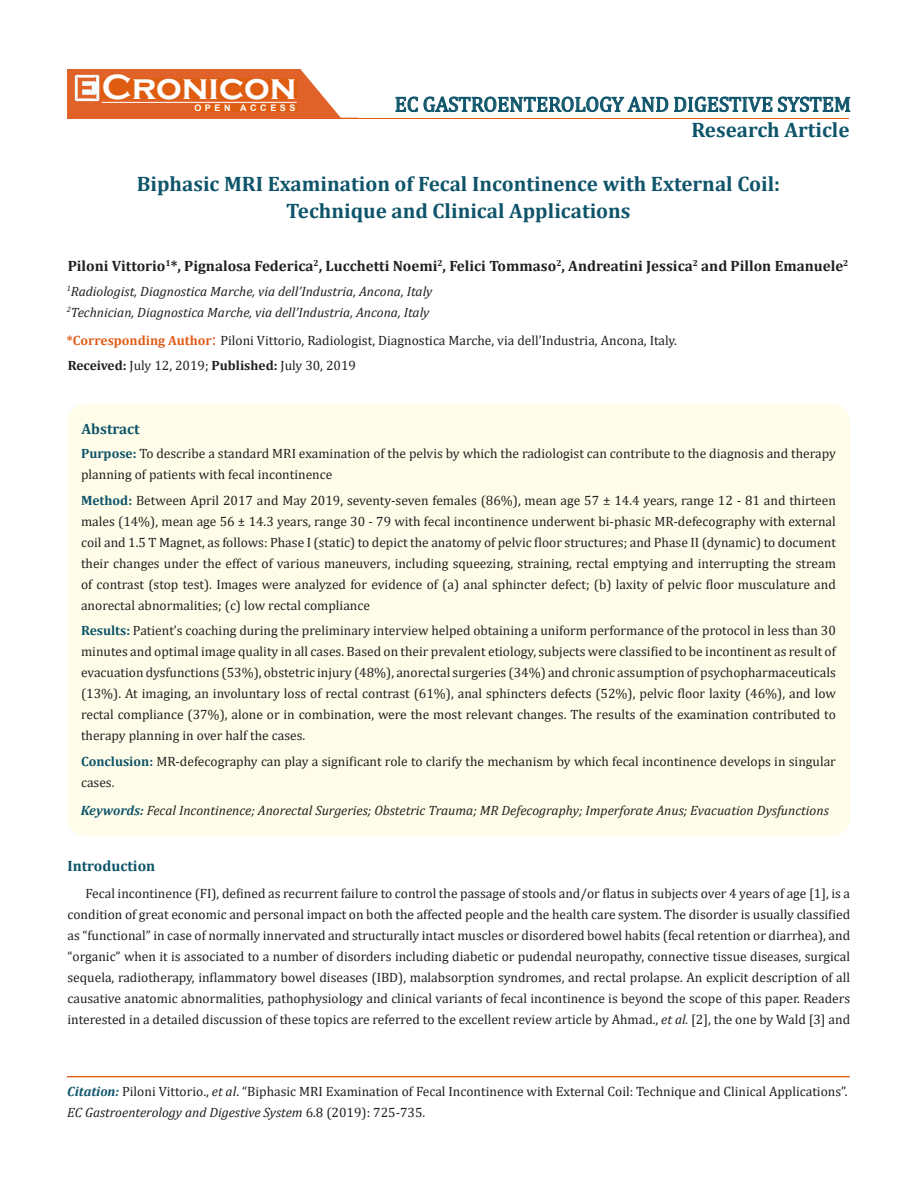
<style>
.page{position:relative;width:917px;height:1188px;background:#fff}
.page>*{position:absolute;margin:0;border:0;box-sizing:border-box;transform-origin:0 0}
.t1{font:700 36px "Copperplate Gothic";color:#fff}
.t2{font:700 21px/27px "Cambria";color:#0e546a;text-align:center}
.t3{font:21px "Cambria";color:#0e546a}
.t4{font:700 15px "Cambria";color:#231f20}
.t5{font:700 15px "Cambria";color:#0e546a}
.t6{font:13.5px/21px "Cambria";color:#231f20}
.t7{font:italic 13.5px "Cambria";color:#231f20}
.t8{font:700 9px "Arial";letter-spacing:.4em;color:#fff}
.s1{font-weight:700;color:#e05d1a}
.s2{font-size:18px;color:#e05d1a}
.s3{font-weight:700}
.s4{font-weight:700;color:#0e546a}
.s5{font-style:italic}
.s6{font-weight:700;font-style:italic;color:#0e546a}
</style>
<div class="page">
<div style="left:67px;top:70px;width:290px;height:49px;background:#e06228"></div>
<img style="left:75px;top:75px;width:24px;height:26px">
<div style="left:102px;top:79px;width:195px;height:21px;background:#df5d11"></div>
<div style="left:194px;top:105px;width:103px;height:7px;background:#df5d11"></div>
<svg style="left:300px;top:69px;width:550px;height:49px"></svg>
<hr style="left:102px;top:102px;width:194px;height:1px;background:#fff">
<hr style="left:279px;top:118px;width:569px;height:1px;background:#e05d1a">
<hr style="left:67px;top:1077px;width:782px;height:1px;background:#e05d1a">
<div style="left:67px;top:1076px;width:782px;height:1px;border:1px solid #e05d1a"></div>
<div style="left:67px;top:404px;width:783px;height:432px;background:#fffde9;border-radius:18px"></div>
<p class="t1" style="left:102px;top:68px;width:196px">Cronicon</p>
<p class="t8" style="left:194px;top:102px;width:103px">OPEN ACCESS</p>
<p class="t3" style="left:394px;top:92px;width:458px">EC GASTROENTEROLOGY AND DIGESTIVE SYSTEM</p>
<p class="t2" style="left:691px;top:116px;width:160px">Research Article</p>
<p class="t2" style="left:137px;top:169px;width:645px">Biphasic MRI Examination of Fecal Incontinence with External Coil:<br>Technique and Clinical Applications</p>
<p class="t4" style="left:68px;top:256px;width:782px">Piloni Vittorio<sup>1</sup>*, Pignalosa Federica<sup>2</sup>, Lucchetti Noemi<sup>2</sup>, Felici Tommaso<sup>2</sup>, Andreatini Jessica<sup>2</sup> and Pillon Emanuele<sup>2</sup></p>
<p class="t7" style="left:67px;top:282px;width:367px"><sup>1</sup>Radiologist, Diagnostica Marche, via dell’Industria, Ancona, Italy</p>
<p class="t7" style="left:67px;top:303px;width:364px"><sup>2</sup>Technician, Diagnostica Marche, via dell’Industria, Ancona, Italy</p>
<p class="t6" style="left:67px;top:330px;width:611px"><span class="s1">*Corresponding Author</span><span class="s2">:</span> Piloni Vittorio, Radiologist, Diagnostica Marche, via dell’Industria, Ancona, Italy.</p>
<p class="t6" style="left:68px;top:355px;width:290px"><span class="s3">Received:</span> July 12, 2019; <span class="s3">Published:</span> July 30, 2019</p>
<p class="t5" style="left:82px;top:418px;width:60px">Abstract</p>
<p class="t6" style="left:81px;top:443px;width:756px"><span class="s4">Purpose:</span> To describe a standard MRI examination of the pelvis by which the radiologist can contribute to the diagnosis and therapy planning of patients with fecal incontinence</p>
<p class="t6" style="left:81px;top:490px;width:756px;text-align:justify"><span class="s4">Method:</span> Between April 2017 and May 2019, seventy-seven females (86%), mean age 57 ± 14.4 years, range 12 - 81 and thirteen males (14%), mean age 56 ± 14.3 years, range 30 - 79 with fecal incontinence underwent bi-phasic MR-defecography with external coil and 1.5 T Magnet, as follows: Phase I (static) to depict the anatomy of pelvic floor structures; and Phase II (dynamic) to document their changes under the effect of various maneuvers, including squeezing, straining, rectal emptying and interrupting the stream of contrast (stop test). Images were analyzed for evidence of (a) anal sphincter defect; (b) laxity of pelvic floor musculature and anorectal abnormalities; (c) low rectal compliance</p>
<p class="t6" style="left:81px;top:620px;width:756px;text-align:justify"><span class="s4">Results:</span> Patient’s coaching during the preliminary interview helped obtaining a uniform performance of the protocol in less than 30 minutes and optimal image quality in all cases. Based on their prevalent etiology, subjects were classified to be incontinent as result of evacuation dysfunctions (53%), obstetric injury (48%), anorectal surgeries (34%) and chronic assumption of psychopharmaceuticals (13%). At imaging, an involuntary loss of rectal contrast (61%), anal sphincters defects (52%), pelvic floor laxity (46%), and low rectal compliance (37%), alone or in combination, were the most relevant changes. The results of the examination contributed to therapy planning in over half the cases.</p>
<p class="t6" style="left:81px;top:751px;width:756px"><span class="s4">Conclusion:</span> MR-defecography can play a significant role to clarify the mechanism by which fecal incontinence develops in singular cases.</p>
<p class="t7" style="left:81px;top:801px;width:749px"><span class="s4">Keywords:</span> Fecal Incontinence; Anorectal Surgeries; Obstetric Trauma; MR Defecography; Imperforate Anus; Evacuation Dysfunctions</p>
<p class="t5" style="left:67px;top:855px;width:89px">Introduction</p>
<p class="t6" style="left:67px;top:883px;width:784px;text-align:justify;text-indent:18px">Fecal incontinence (FI), defined as recurrent failure to control the passage of stools and/or flatus in subjects over 4 years of age [1], is a condition of great economic and personal impact on both the affected people and the health care system. The disorder is usually classified as “functional” in case of normally innervated and structurally intact muscles or disordered bowel habits (fecal retention or diarrhea), and “organic” when it is associated to a number of disorders including diabetic or pudendal neuropathy, connective tissue diseases, surgical sequela, radiotherapy, inflammatory bowel diseases (IBD), malabsorption syndromes, and rectal prolapse. An explicit description of all causative anatomic abnormalities, pathophysiology and clinical variants of fecal incontinence is beyond the scope of this paper. Readers interested in a detailed discussion of these topics are referred to the excellent review article by Ahmad., <span class="s5">et al.</span> [2], the one by Wald [3] and</p>
<p class="t6" style="left:67px;top:1081px;width:781px"><span class="s6">Citation:</span> Piloni Vittorio., <span class="s5">et al</span>. “Biphasic MRI Examination of Fecal Incontinence with External Coil: Technique and Clinical Applications”.<br><span class="s5">EC Gastroenterology and Digestive System</span> 6.8 (2019): 725-735.</p>
</div>
